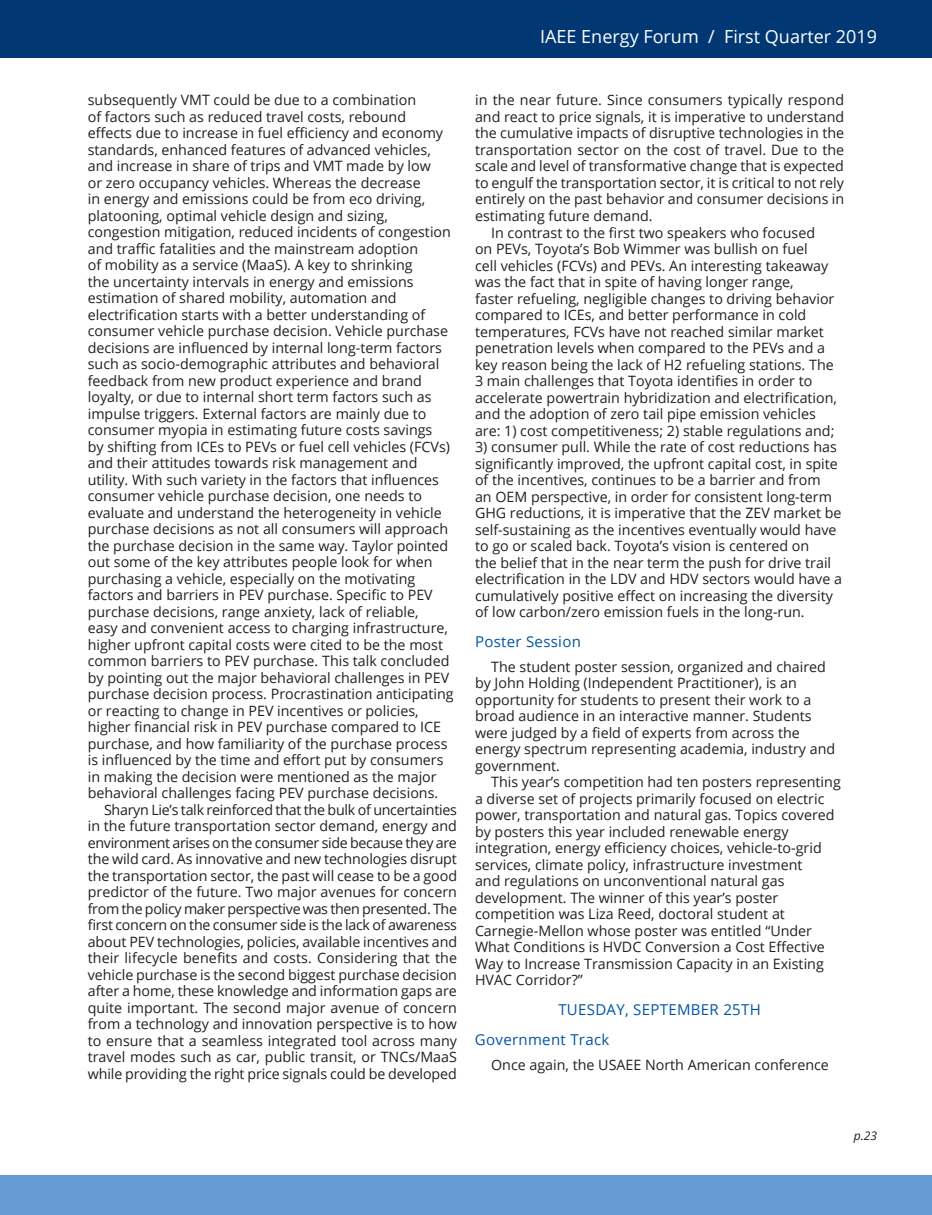
<style>
.page{position:relative;width:932px;height:1215px;background:#fff}
.page>*{position:absolute;margin:0;border:0;box-sizing:border-box;transform-origin:0 0}
.t1{font:18px "Open Sans";color:#fff}
.t2{font:15px/29.7px "Open Sans";letter-spacing:.02em;color:#0155a5}
.t3{font:14.25px/16.5px "Open Sans";color:#231f20}
.t4{font:italic 12px "Open Sans";color:#231f20}
</style>
<div class="page">
<div style="left:0;top:1176px;width:14px;height:39px;background:#639dd4"></div>
<div style="left:0;top:1px;width:14px;height:57px;background:#013874"></div>
<div style="left:14px;top:1176px;width:918px;height:39px;background:#639dd4"></div>
<div style="left:14px;top:1px;width:918px;height:57px;background:#013874"></div>
<p class="t1" style="left:540px;top:25px;width:338px">IAEE Energy Forum / First Quarter 2019</p>
<p class="t3" style="left:88px;top:92px;width:367px">subsequently VMT could be due to a combination<br>of factors such as reduced travel costs, rebound effects due to increase in fuel efficiency and economy standards, enhanced features of advanced vehicles, and increase in share of trips and VMT made by low<br>or zero occupancy vehicles. Whereas the decrease<br>in energy and emissions could be from eco driving, platooning, optimal vehicle design and sizing, congestion mitigation, reduced incidents of congestion and traffic fatalities and the mainstream adoption<br>of mobility as a service (MaaS). A key to shrinking<br>the uncertainty intervals in energy and emissions estimation of shared mobility, automation and electrification starts with a better understanding of consumer vehicle purchase decision. Vehicle purchase decisions are influenced by internal long-term factors such as socio-demographic attributes and behavioral feedback from new product experience and brand loyalty, or due to internal short term factors such as impulse triggers. External factors are mainly due to consumer myopia in estimating future costs savings<br>by shifting from ICEs to PEVs or fuel cell vehicles (FCVs) and their attitudes towards risk management and utility. With such variety in the factors that influences consumer vehicle purchase decision, one needs to evaluate and understand the heterogeneity in vehicle purchase decisions as not all consumers will approach the purchase decision in the same way. Taylor pointed out some of the key attributes people look for when purchasing a vehicle, especially on the motivating factors and barriers in PEV purchase. Specific to PEV purchase decisions, range anxiety, lack of reliable,<br>easy and convenient access to charging infrastructure, higher upfront capital costs were cited to be the most common barriers to PEV purchase. This talk concluded by pointing out the major behavioral challenges in PEV purchase decision process. Procrastination anticipating or reacting to change in PEV incentives or policies, higher financial risk in PEV purchase compared to ICE purchase, and how familiarity of the purchase process is influenced by the time and effort put by consumers in making the decision were mentioned as the major behavioral challenges facing PEV purchase decisions.</p>
<p class="t3" style="left:88px;top:801px;width:371px;text-align:justify;text-indent:16px">Sharyn Lie’s talk reinforced that the bulk of uncertainties in the future transportation sector demand, energy and environment arises on the consumer side because they are the wild card. As innovative and new technologies disrupt the transportation sector, the past will cease to be a good predictor of the future. Two major avenues for concern from the policy maker perspective was then presented. The first concern on the consumer side is the lack of awareness about PEV technologies, policies, available incentives and their lifecycle benefits and costs. Considering that the vehicle purchase is the second biggest purchase decision after a home, these knowledge and information gaps are quite important. The second major avenue of concern from a technology and innovation perspective is to how to ensure that a seamless integrated tool across many travel modes such as car, public transit, or TNCs/MaaS while providing the right price signals could be developed</p>
<p class="t3" style="left:475px;top:92px;width:370px">in the near future. Since consumers typically respond</p>
<p class="t3" style="left:475px;top:108px;width:370px">and react to price signals, it is imperative to understand</p>
<p class="t3" style="left:475px;top:125px;width:370px">the cumulative impacts of disruptive technologies in the</p>
<p class="t3" style="left:475px;top:141px;width:371px">transportation sector on the cost of travel. Due to the</p>
<p class="t3" style="left:475px;top:158px;width:370px">scale and level of transformative change that is expected</p>
<p class="t3" style="left:475px;top:174px;width:370px">to engulf the transportation sector, it is critical to not rely</p>
<p class="t3" style="left:475px;top:191px;width:371px">entirely on the past behavior and consumer decisions in</p>
<p class="t3" style="left:475px;top:207px;width:179px">estimating future demand.</p>
<p class="t3" style="left:491px;top:224px;width:325px">In contrast to the first two speakers who focused</p>
<p class="t3" style="left:475px;top:240px;width:334px">on PEVs, Toyota’s Bob Wimmer was bullish on fuel</p>
<p class="t3" style="left:475px;top:257px;width:355px">cell vehicles (FCVs) and PEVs. An interesting takeaway</p>
<p class="t3" style="left:475px;top:273px;width:320px">was the fact that in spite of having longer range,</p>
<p class="t3" style="left:475px;top:290px;width:361px">faster refueling, negligible changes to driving behavior</p>
<p class="t3" style="left:475px;top:306px;width:333px">compared to ICEs, and better performance in cold</p>
<p class="t3" style="left:475px;top:323px;width:350px">temperatures, FCVs have not reached similar market</p>
<p class="t3" style="left:475px;top:339px;width:351px">penetration levels when compared to the PEVs and a</p>
<p class="t3" style="left:475px;top:356px;width:360px">key reason being the lack of H2 refueling stations. The</p>
<p class="t3" style="left:475px;top:372px;width:339px">3 main challenges that Toyota identifies in order to</p>
<p class="t3" style="left:475px;top:389px;width:363px">accelerate powertrain hybridization and electrification,</p>
<p class="t3" style="left:475px;top:405px;width:342px">and the adoption of zero tail pipe emission vehicles</p>
<p class="t3" style="left:475px;top:422px;width:361px">are: 1) cost competitiveness; 2) stable regulations and;</p>
<p class="t3" style="left:475px;top:438px;width:368px">3) consumer pull. While the rate of cost reductions has significantly improved, the upfront capital cost, in spite of the incentives, continues to be a barrier and from<br>an OEM perspective, in order for consistent long-term GHG reductions, it is imperative that the ZEV market be self-sustaining as the incentives eventually would have to go or scaled back. Toyota’s vision is centered on<br>the belief that in the near term the push for drive trail electrification in the LDV and HDV sectors would have a cumulatively positive effect on increasing the diversity of low carbon/zero emission fuels in the long-run.</p>
<p class="t2" style="left:475px;top:626px;width:107px">Poster Session</p>
<p class="t3" style="left:475px;top:658px;width:362px;text-indent:16px">The student poster session, organized and chaired by John Holding (Independent Practitioner), is an opportunity for students to present their work to a broad audience in an interactive manner. Students were judged by a field of experts from across the energy spectrum representing academia, industry and government.</p>
<p class="t3" style="left:475px;top:774px;width:367px;text-indent:16px">This year’s competition had ten posters representing a diverse set of projects primarily focused on electric power, transportation and natural gas. Topics covered by posters this year included renewable energy integration, energy efficiency choices, vehicle-to-grid services, climate policy, infrastructure investment<br>and regulations on unconventional natural gas development. The winner of this year’s poster competition was Liza Reed, doctoral student at Carnegie-Mellon whose poster was entitled “Under What Conditions is HVDC Conversion a Cost Effective Way to Increase Transmission Capacity in an Existing HVAC Corridor?”</p>
<p class="t2" style="left:475px;top:994px;width:287px;text-indent:83px">TUESDAY, SEPTEMBER 25TH<br>Government Track</p>
<p class="t3" style="left:491px;top:1056px;width:339px">Once again, the USAEE North American conference</p>
<p class="t4" style="left:853px;top:1127px;width:25px">p.23</p>
</div>
